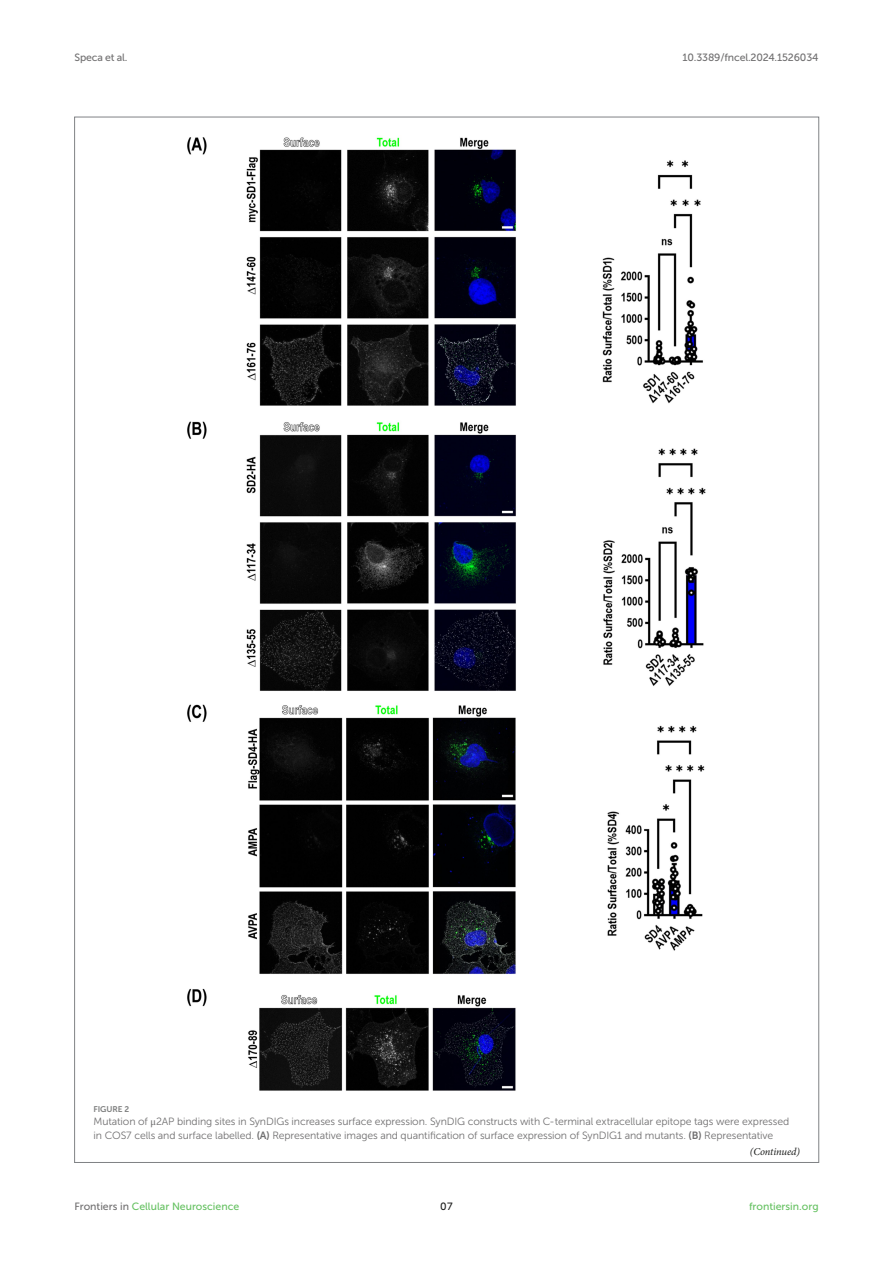
<style>
.page{position:relative;width:893px;height:1263px;background:#fff}
.page>*{position:absolute;margin:0;border:0;box-sizing:border-box;transform-origin:0 0}
.FIG_LEG{font:10.5px/13.5px "Museo Sans 300";letter-spacing:-.01em;color:#706f70}
.t1{font:10.5px "Museo Sans 500";color:#65c161}
.t2{font:10.5px "Museo Sans 500";letter-spacing:-.015em;color:#706f70}
.T_Continue{font:italic 10.5px "Minion Pro";letter-spacing:-.01em;color:#1b1c1b}
.t3{font:10.5px "Museo Sans 500";color:#1b1c1b}
.FIG_HD{font:8.25px "Museo Sans 700";letter-spacing:-.01em;color:#7e7f7f}
.s1{font-family:"STIX General"}
.s2{font-family:"Museo Sans 700"}
.s3{color:#706f70}
</style>
<div class="page">
<img style="left:187px;top:137px;width:519px;height:954px">
<p class="t2" style="left:74px;top:51px;width:55px">Speca et al.</p>
<p class="t2" style="left:683px;top:51px;width:137px">10.3389/fncel.2024.1526034</p>
<p class="FIG_HD" style="left:94px;top:1104px;width:37px">FIGURE 2</p>
<p class="FIG_LEG" style="left:94px;top:1115px;width:697px">Mutation of <span class="s1">μ</span>2AP binding sites in SynDIGs increases surface expression. SynDIG constructs with C-terminal extracellular epitope tags were expressed in COS7 cells and surface labelled. <span class="s2">(A)</span> Representative images and quantification of surface expression of SynDIG1 and mutants. <span class="s2">(B)</span> Representative</p>
<p class="T_Continue" style="left:750px;top:1145px;width:52px">(Continued)</p>
<p class="t1" style="left:74px;top:1200px;width:166px"><span class="s3">Frontiers in</span> Cellular Neuroscience</p>
<p class="t3" style="left:440px;top:1200px;width:14px">07</p>
<p class="t1" style="left:749px;top:1200px;width:71px">frontiersin.org</p>
</div>
